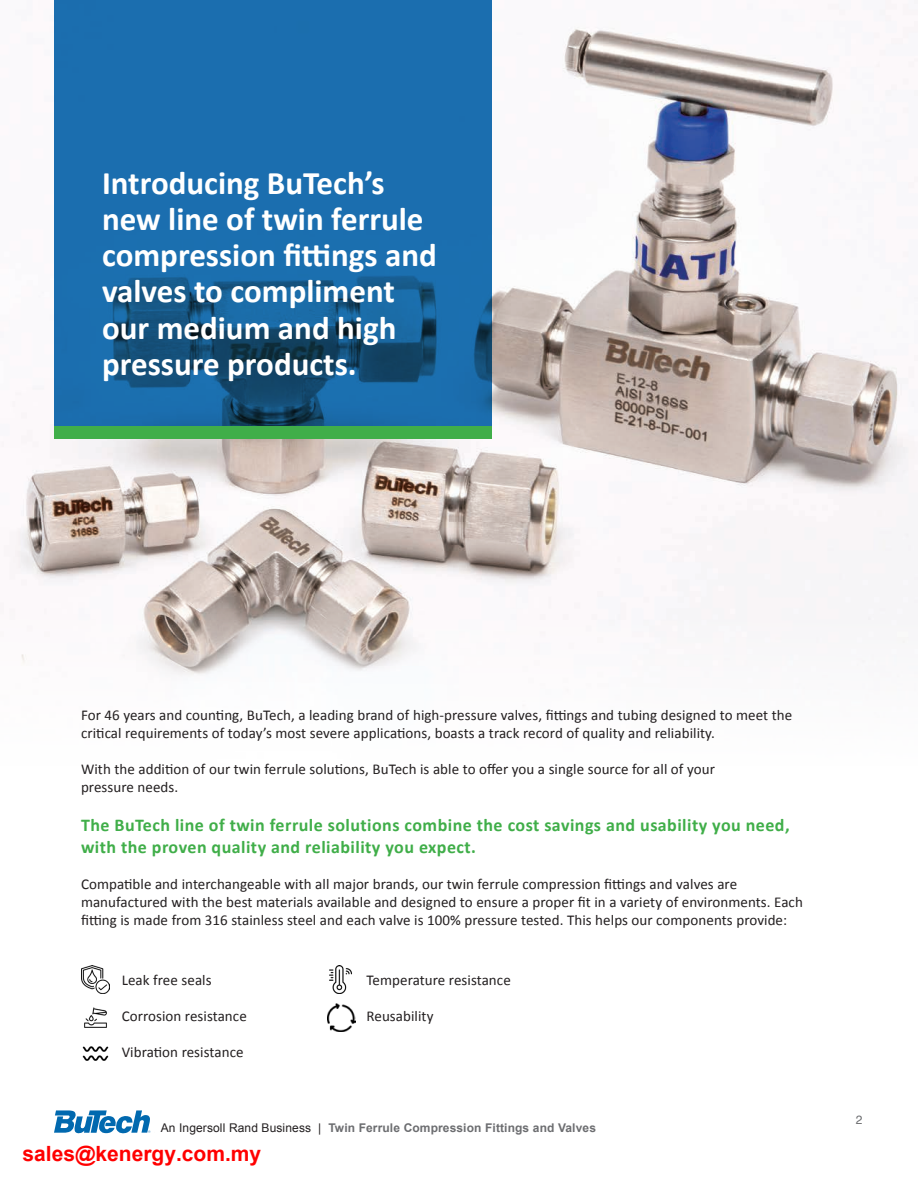
<style>
.page{position:relative;width:918px;height:1188px;background:#fff}
.page>*{position:absolute;margin:0;border:0;box-sizing:border-box;transform-origin:0 0}
.t1{font:700 33px "Calibri";color:#fff}
.Sub_Header{font:700 18px/21.6px "Calibri";letter-spacing:.025em;color:#40ae49}
.Body{font:15px/18px "Calibri";letter-spacing:.005em;color:#231f20}
.t2{font:700 12px "Arial";letter-spacing:.01em;color:#6c6d70}
.t3{font:12px "Helvetica";color:#6c6d70}
.s1{font-weight:400;color:#231f20}
</style>
<div class="page">
<svg style="left:54px;top:1110px;width:96px;height:23px"></svg>
<img style="left:13px;top:27px;width:905px;height:648px">
<img style="left:81px;top:966px;width:28px;height:28px">
<img style="left:84px;top:1007px;width:23px;height:21px">
<img style="left:82px;top:1046px;width:27px;height:15px">
<img style="left:329px;top:966px;width:23px;height:28px">
<img style="left:327px;top:1004px;width:28px;height:28px">
<svg style="left:54px;top:0;width:438px;height:426px;background:#1968a4"></svg>
<div style="left:54px;top:426px;width:438px;height:12px;background:#40ae49"></div>
<hr style="left:917px;top:66px;width:1px;height:46px;background:#fbf8fa">
<p class="t1" style="left:102px;top:162px;width:284px">Introducing BuTech’s</p>
<p class="t1" style="left:102px;top:198px;width:323px">new line of twin ferrule</p>
<p class="t1" style="left:102px;top:234px;width:336px">compression fittings and</p>
<p class="t1" style="left:102px;top:270px;width:294px">valves to compliment</p>
<p class="t1" style="left:102px;top:306px;width:296px">our medium and high</p>
<p class="t1" style="left:102px;top:342px;width:256px">pressure products.</p>
<p class="Body" style="left:81px;top:706px;width:713px">For 46 years and counting, BuTech, a leading brand of high-pressure valves, fittings and tubing designed to meet the critical requirements of today’s most severe applications, boasts a track record of quality and reliability.</p>
<p class="Body" style="left:81px;top:760px;width:635px">With the addition of our twin ferrule solutions, BuTech is able to offer you a single source for all of your pressure needs.</p>
<p class="Sub_Header" style="left:81px;top:815px;width:710px">The BuTech line of twin ferrule solutions combine the cost savings and usability you need, with the proven quality and reliability you expect.</p>
<p class="Body" style="left:81px;top:875px;width:723px">Compatible and interchangeable with all major brands, our twin ferrule compression fittings and valves are manufactured with the best materials available and designed to ensure a proper fit in a variety of environments. Each fitting is made from 316 stainless steel and each valve is 100% pressure tested. This helps our components provide:</p>
<p class="Body" style="left:122px;top:971px;width:91px">Leak free seals</p>
<p class="Body" style="left:122px;top:1007px;width:127px">Corrosion resistance</p>
<p class="Body" style="left:122px;top:1043px;width:123px">Vibration resistance</p>
<p class="Body" style="left:367px;top:971px;width:146px">Temperature resistance</p>
<p class="Body" style="left:367px;top:1007px;width:69px">Reusability</p>
<p class="t2" style="left:161px;top:1120px;width:437px"><span class="s1">An Ingersoll Rand Business |</span> Twin Ferrule Compression Fittings and Valves</p>
<p class="t3" style="left:856px;top:1110px;width:8px">2</p>
</div>
